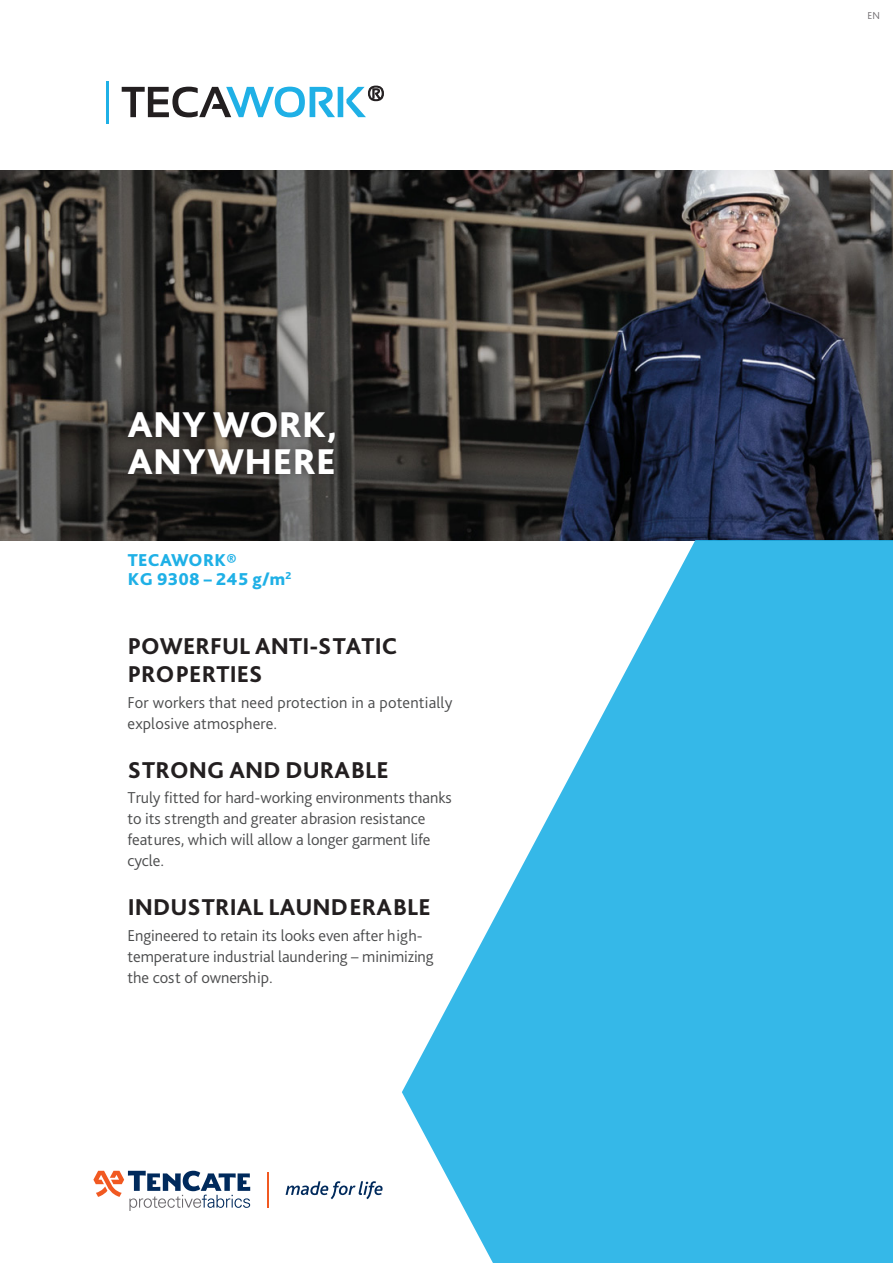
<style>
.page{position:relative;width:893px;height:1263px;background:#fff}
.page>*{position:absolute;margin:0;border:0;box-sizing:border-box;transform-origin:0 0}
.Body_text{font:800 37.5px/37.5px "Bliss Pro";letter-spacing:.01em;color:#fff}
.Body_text-2{font:800 24px/27.8px "Bliss Pro";letter-spacing:.005em;color:#231f20}
.t1{font:800 18px/19.2px "Bliss Pro";letter-spacing:.01em;color:#1fb0e6}
.Body_text-3{font:300 16.5px/21px "Bliss Pro";letter-spacing:-.005em;color:#4b4c4d}
.Body_text-4{font:300 10.5px "Bliss Pro";color:#6c696d}
</style>
<div class="page">
<img style="left:0;top:170px;width:893px;height:370px">
<div style="left:119px;top:402px;width:225px;height:82px;background:#231f20;opacity:.6"></div>
<svg style="left:286px;top:1181px;width:97px;height:18px"></svg>
<svg style="left:93px;top:1171px;width:157px;height:40px"></svg>
<hr style="left:267px;top:1173px;width:2px;height:35px;background:#f15921">
<svg style="left:402px;top:540px;width:491px;height:723px;fill:#35b8e8"></svg>
<hr style="left:106px;top:81px;width:3px;height:42px;background:#1fb0e6">
<svg style="left:122px;top:86px;width:262px;height:31px"></svg>
<p class="Body_text" style="left:128px;top:404px;width:211px">ANY WORK,<br>ANYWHERE</p>
<p class="t1" style="left:128px;top:550px;width:165px">TECAWORK®<br>KG 9308 – 245 g/m<sup>2</sup></p>
<p class="Body_text-2" style="left:128px;top:632px;width:271px">POWERFUL ANTI-STATIC<br>PROPERTIES</p>
<p class="Body_text-3" style="left:128px;top:691px;width:326px">For workers that need protection in a potentially explosive atmosphere.</p>
<p class="Body_text-2" style="left:128px;top:755px;width:262px">STRONG AND DURABLE</p>
<p class="Body_text-3" style="left:128px;top:787px;width:326px">Truly fitted for hard-working environments thanks to its strength and greater abrasion resistance features, which will allow a longer garment life cycle.</p>
<p class="Body_text-2" style="left:128px;top:893px;width:304px">INDUSTRIAL LAUNDERABLE</p>
<p class="Body_text-3" style="left:128px;top:925px;width:308px">Engineered to retain its looks even after high&shy;temperature industrial laundering – minimizing the cost of ownership.</p>
<p class="Body_text-4" style="left:867px;top:9px;width:14px">EN</p>
</div>
